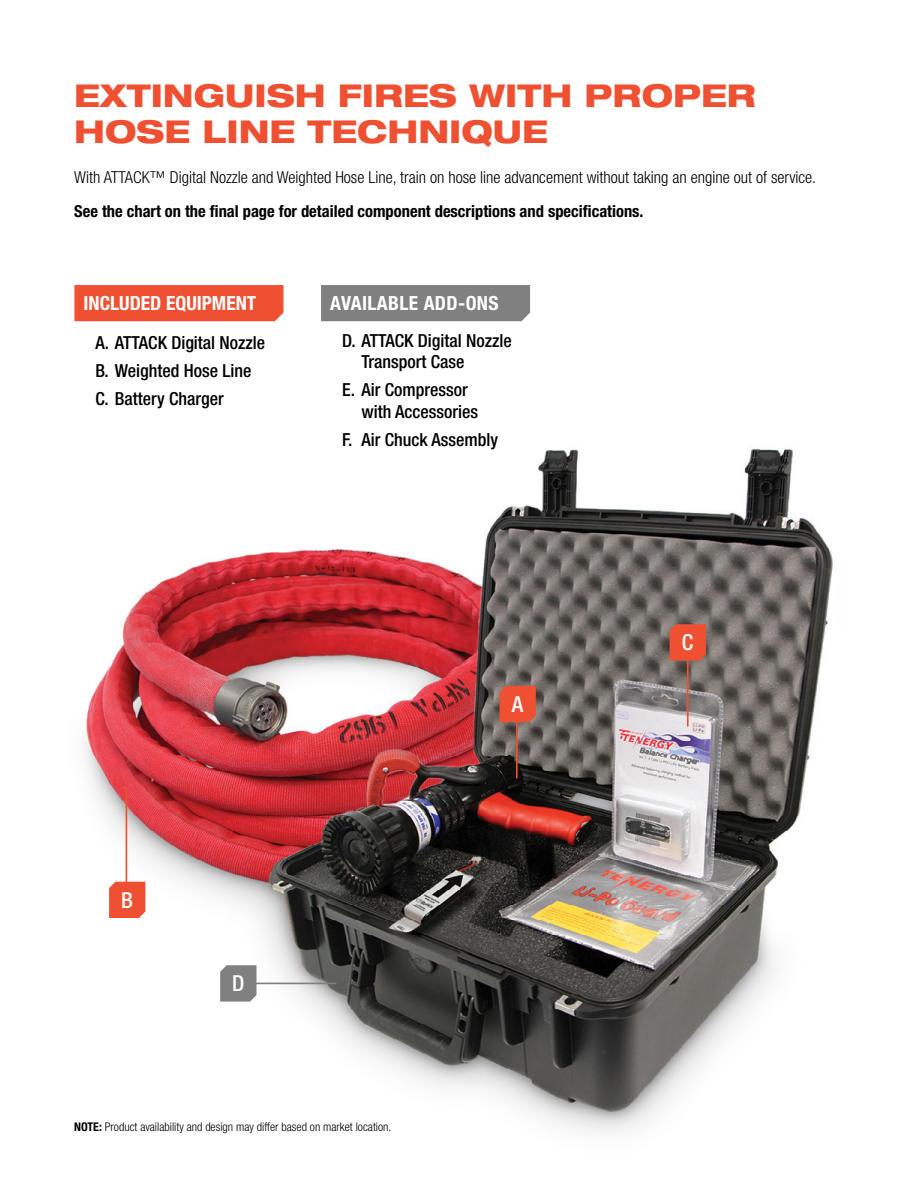
<style>
.page{position:relative;width:918px;height:1188px;background:#fff}
.page>*{position:absolute;margin:0;border:0;box-sizing:border-box;transform-origin:0 0}
.Page_Header_Pg_2-4{font:800 expanded 31.5px/36px "Helvetica Neue LT Pro";color:#ef5032}
.Boxed_letters{font:500 condensed 22.05px "Helvetica Neue LT Std";color:#fff}
.List_headers{font:700 condensed 19.5px "Helvetica Neue LT Std";color:#fff}
.List_headers-2{font:700 condensed 19.5px "Helvetica Neue LT Std";letter-spacing:.02em;color:#fff}
.t1{font:500 condensed 18px/21.6px "Helvetica Neue LT Std";color:#000}
.Body_Black{font:300 condensed 16.5px "Helvetica Neue LT Std";color:#000}
.Body_Black-2{font:700 condensed 16.5px "Helvetica Neue LT Std";color:#000}
.Body_Black-3{font:300 condensed 12px "Helvetica Neue LT Std";color:#000}
.s1{font-weight:700}
</style>
<div class="page">
<img style="left:85px;top:448px;width:748px;height:684px">
<div style="left:74px;top:285px;width:210px;height:36px;background:#ef5032"></div>
<div style="left:321px;top:285px;width:209px;height:36px;background:#808080"></div>
<svg style="left:500px;top:686px;width:36px;height:36px"></svg>
<svg style="left:109px;top:882px;width:36px;height:36px"></svg>
<svg style="left:670px;top:624px;width:36px;height:37px"></svg>
<svg style="left:220px;top:965px;width:37px;height:37px"></svg>
<hr style="left:516px;top:720px;width:2px;height:58px;background:#ef5032">
<hr style="left:126px;top:788px;width:1px;height:96px;background:#ef5032">
<hr style="left:687px;top:657px;width:2px;height:69px;background:#ef5032">
<hr style="left:252px;top:983px;width:84px;height:1px;background:#808080">
<p class="Page_Header_Pg_2-4" style="left:74px;top:77px;width:683px">EXTINGUISH FIRES WITH PROPER<br>HOSE LINE TECHNIQUE</p>
<p class="Body_Black" style="left:74px;top:168px;width:743px">With ATTACK™ Digital Nozzle and Weighted Hose Line, train on hose line advancement without taking an engine out of service.</p>
<p class="Body_Black-2" style="left:74px;top:201px;width:571px">See the chart on the final page for detailed component descriptions and specifications.</p>
<p class="List_headers" style="left:83px;top:291px;width:174px">INCLUDED EQUIPMENT</p>
<p class="t1" style="left:95px;top:331px;width:171px">A. ATTACK Digital Nozzle</p>
<p class="t1" style="left:95px;top:360px;width:158px">B. Weighted Hose Line</p>
<p class="t1" style="left:95px;top:388px;width:130px">C. Battery Charger</p>
<p class="List_headers-2" style="left:330px;top:291px;width:170px">AVAILABLE ADD-ONS</p>
<p class="t1" style="left:362px;top:329px;width:152px;text-indent:-20px">D. ATTACK Digital Nozzle<br>Transport Case</p>
<p class="t1" style="left:362px;top:379px;width:118px;text-indent:-20px">E. Air Compressor with Accessories</p>
<p class="t1" style="left:342px;top:429px;width:158px">F. Air Chuck Assembly</p>
<p class="Boxed_letters" style="left:121px;top:887px;width:13px">B</p>
<p class="Boxed_letters" style="left:232px;top:970px;width:14px">D</p>
<p class="Boxed_letters" style="left:512px;top:691px;width:13px">A</p>
<p class="Body_Black-3" style="left:74px;top:1120px;width:319px"><span class="s1">NOTE:</span> Product availability and design may differ based on market location.</p>
<p class="Boxed_letters" style="left:682px;top:629px;width:13px">C</p>
</div>
